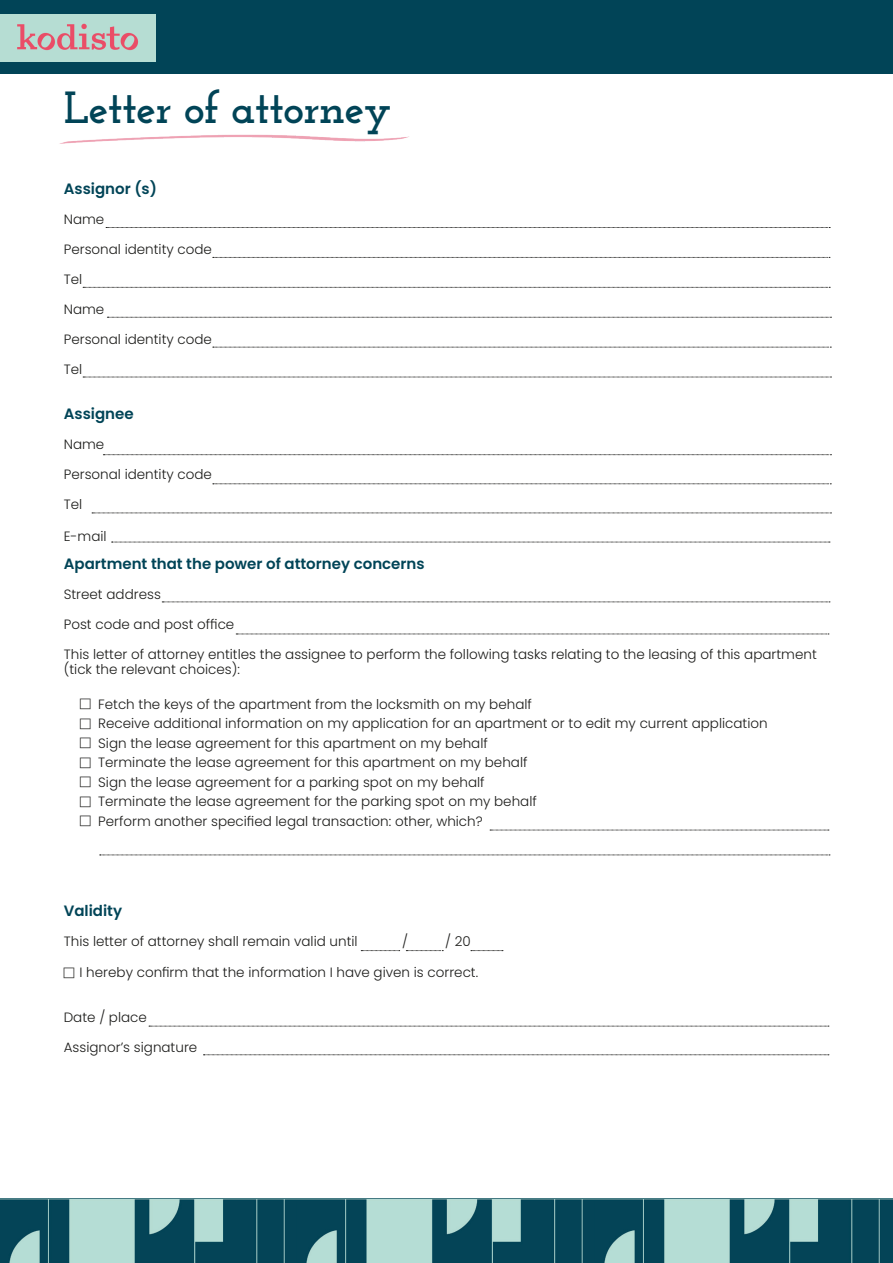
<style>
.page{position:relative;width:893px;height:1263px;background:#fff}
.page>*{position:absolute;margin:0;border:0;box-sizing:border-box;transform-origin:0 0}
.Leipis{font:100 45px "Josefin Slab";letter-spacing:-.02em;color:#014457}
.t1{font:600 15px "Poppins";color:#014457}
.t2{font:300 13.5px "Poppins";color:#1d1d1b}
</style>
<div class="page">
<img style="left:39px;top:73px;width:383px;height:71px">
<div style="left:0;top:0;width:893px;height:73px;background:#014457"></div>
<img style="left:0;top:14px;width:155px;height:47px">
<svg style="left:106px;top:227px;width:724px;height:1px"></svg>
<svg style="left:213px;top:257px;width:617px;height:1px"></svg>
<svg style="left:83px;top:287px;width:747px;height:1px"></svg>
<svg style="left:107px;top:317px;width:724px;height:1px"></svg>
<svg style="left:213px;top:347px;width:618px;height:1px"></svg>
<svg style="left:83px;top:377px;width:748px;height:1px"></svg>
<svg style="left:103px;top:454px;width:728px;height:1px"></svg>
<svg style="left:213px;top:484px;width:618px;height:1px"></svg>
<svg style="left:92px;top:513px;width:739px;height:1px"></svg>
<svg style="left:162px;top:602px;width:668px;height:1px"></svg>
<svg style="left:236px;top:634px;width:593px;height:1px"></svg>
<svg style="left:203px;top:1054px;width:626px;height:1px"></svg>
<svg style="left:149px;top:1026px;width:680px;height:1px"></svg>
<svg style="left:361px;top:950px;width:39px;height:1px"></svg>
<svg style="left:406px;top:950px;width:37px;height:1px"></svg>
<svg style="left:471px;top:950px;width:32px;height:1px"></svg>
<svg style="left:100px;top:855px;width:730px;height:1px"></svg>
<svg style="left:490px;top:830px;width:339px;height:1px"></svg>
<img style="left:0;top:1198px;width:893px;height:65px">
<svg style="left:112px;top:542px;width:718px;height:1px"></svg>
<p class="Leipis" style="left:64px;top:81px;width:329px">Letter of attorney</p>
<p class="t1" style="left:64px;top:180px;width:95px">Assignor (s)</p>
<p class="t2" style="left:64px;top:212px;width:42px">Name</p>
<p class="t2" style="left:64px;top:242px;width:150px">Personal identity code</p>
<p class="t2" style="left:64px;top:272px;width:20px">Tel</p>
<p class="t2" style="left:64px;top:302px;width:42px">Name</p>
<p class="t2" style="left:64px;top:332px;width:150px">Personal identity code</p>
<p class="t2" style="left:64px;top:362px;width:20px">Tel</p>
<p class="t1" style="left:64px;top:405px;width:71px">Assignee</p>
<p class="t2" style="left:64px;top:437px;width:42px">Name</p>
<p class="t2" style="left:64px;top:467px;width:150px">Personal identity code</p>
<p class="t2" style="left:64px;top:497px;width:20px">Tel</p>
<p class="t2" style="left:64px;top:528px;width:44px">E-mail</p>
<p class="t1" style="left:64px;top:555px;width:362px">Apartment that the power of attorney concerns</p>
<p class="t2" style="left:64px;top:587px;width:99px">Street address</p>
<p class="t2" style="left:64px;top:617px;width:172px">Post code and post office</p>
<p class="t2" style="left:64px;top:647px;width:754px">This letter of attorney entitles the assignee to perform the following tasks relating to the leasing of this apartment</p>
<p class="t2" style="left:64px;top:662px;width:178px">(tick the relevant choices):</p>
<p class="t2" style="left:98px;top:696px;width:435px">Fetch the keys of the apartment from the locksmith on my behalf</p>
<p class="t2" style="left:98px;top:716px;width:671px">Receive additional information on my application for an apartment or to edit my current application</p>
<p class="t2" style="left:98px;top:735px;width:391px">Sign the lease agreement for this apartment on my behalf</p>
<p class="t2" style="left:98px;top:755px;width:431px">Terminate the lease agreement for this apartment on my behalf</p>
<p class="t2" style="left:98px;top:774px;width:388px">Sign the lease agreement for a parking spot on my behalf</p>
<p class="t2" style="left:98px;top:794px;width:440px">Terminate the lease agreement for the parking spot on my behalf</p>
<p class="t2" style="left:98px;top:813px;width:386px">Perform another specified legal transaction: other, which?</p>
<p class="t1" style="left:64px;top:902px;width:60px">Validity</p>
<p class="t2" style="left:64px;top:933px;width:295px">This letter of attorney shall remain valid until</p>
<p class="t2" style="left:402px;top:933px;width:7px">/</p>
<p class="t2" style="left:445px;top:933px;width:27px">/ 20</p>
<p class="t2" style="left:80px;top:965px;width:400px">I hereby confirm that the information I have given is correct.</p>
<p class="t2" style="left:64px;top:1010px;width:85px">Date / place</p>
<p class="t2" style="left:64px;top:1040px;width:135px">Assignor’s signature</p>
</div>
